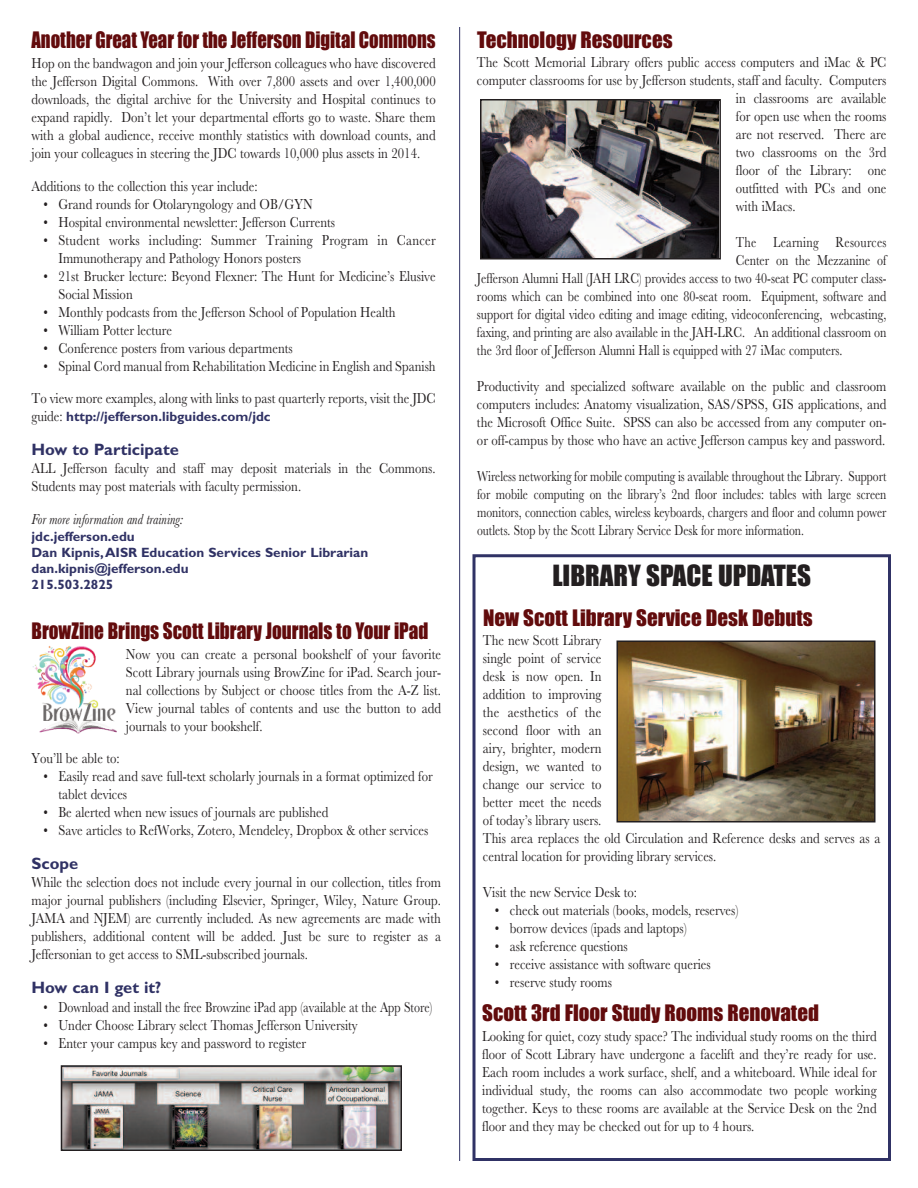
<style>
.page{position:relative;width:918px;height:1188px;background:#fff}
.page>*{position:absolute;margin:0;border:0;box-sizing:border-box;transform-origin:0 0}
.t1{font:27px "Impact";color:#231f20}
.t2{font:21px "Impact";color:#620b0c}
.t3{font:21px "Impact";color:#620b0c;scale:.89 1}
.t4{font:21px "Impact";color:#620b0c;scale:.91 1}
.t5{font:700 16.5px "Gill Sans";color:#303265}
.t6{font:15px/18px "Baskerville";color:#231f20;text-align:justify;scale:.85 1}
.t7{font:15px "Baskerville";color:#231f20;scale:.8 1}
.t8{font:15px/18px "Baskerville";color:#231f20;text-align:justify;scale:.78 1}
.t9{font:15px/18px "Baskerville";letter-spacing:.02em;color:#231f20;scale:.85 1}
.t10{font:italic 15px "Baskerville";color:#231f20;scale:.85 1}
.t11{font:15px "Baskerville";letter-spacing:.02em;color:#231f20;scale:.8 1}
.t12{font:700 13.5px/16.2px "Gill Sans";color:#303265}
.s1{font-family:"Baskerville";font-weight:400;font-size:15px;color:#231f20}
</style>
<div class="page">
<hr style="left:459px;top:27px;width:1px;height:1134px;background:#303265">
<img style="left:64px;top:1068px;width:335px;height:80px">
<div style="left:61px;top:1065px;width:341px;height:86px;border:2px solid #231f20"></div>
<img style="left:33px;top:646px;width:84px;height:88px">
<img style="left:483px;top:102px;width:235px;height:155px">
<div style="left:480px;top:99px;width:241px;height:161px;border:2px solid #231f20"></div>
<div style="left:472px;top:554px;width:419px;height:607px;border:3px solid #303265"></div>
<img style="left:619px;top:643px;width:254px;height:177px">
<div style="left:616px;top:640px;width:260px;height:183px;border:2px solid #231f20"></div>
<h2 class="t3" style="left:32px;top:29px;width:456px">Another Great Year for the Jefferson Digital Commons</h2>
<p class="t6" style="left:31px;top:54px;width:477px">Hop on the bandwagon and join your Jefferson colleagues who have discovered the Jefferson Digital Commons. With over 7,800 assets and over 1,400,000 downloads, the digital archive for the University and Hospital continues to expand rapidly. Don’t let your departmental efforts go to waste. Share them with a global audience, receive monthly statistics with download counts, and join your colleagues in steering the JDC towards 10,000 plus assets in 2014.</p>
<p class="t6" style="left:31px;top:176px;width:268px">Additions to the collection this year include:</p>
<p class="t6" style="left:43px;top:194px;width:318px">• Grand rounds for Otolaryngology and OB/GYN</p>
<p class="t6" style="left:43px;top:212px;width:345px">• Hospital environmental newsletter: Jefferson Currents</p>
<p class="t9" style="left:58px;top:230px;width:445px;text-indent:-15px">• Student works including: Summer Training Program in Cancer<br>Immunotherapy and Pathology Honors posters</p>
<p class="t6" style="left:58px;top:266px;width:445px;text-indent:-15px">• 21st Brucker lecture: Beyond Flexner: The Hunt for Medicine’s Elusive<br>Social Mission</p>
<p class="t6" style="left:43px;top:302px;width:416px">• Monthly podcasts from the Jefferson School of Population Health</p>
<p class="t6" style="left:43px;top:320px;width:153px">• William Potter lecture</p>
<p class="t6" style="left:43px;top:338px;width:295px">• Conference posters from various departments</p>
<p class="t6" style="left:31px;top:349px;width:477px;line-height:32.4px;text-align:right">• Spinal Cord manual from Rehabilitation Medicine in English and Spanish<br>To view more examples, along with links to past quarterly reports, visit the JDC</p>
<p class="t12" style="left:31px;top:408px;width:241px"><span class="s1">guide:</span> http://jefferson.libguides.com/jdc</p>
<p class="t5" style="left:32px;top:439px;width:149px">How to Participate</p>
<p class="t6" style="left:31px;top:459px;width:477px">ALL Jefferson faculty and staff may deposit materials in the Commons.<br>Students may post materials with faculty permission.</p>
<p class="t10" style="left:31px;top:510px;width:180px">For more information and training:</p>
<p class="t12" style="left:31px;top:528px;width:338px">jdc.jefferson.edu<br>Dan Kipnis,AISR Education Services Senior Librarian dan.kipnis@jefferson.edu<br>215.503.2825</p>
<h2 class="t4" style="left:31px;top:619px;width:438px">BrowZine Brings Scott Library Journals to Your iPad</h2>
<p class="t6" style="left:126px;top:645px;width:372px">Now you can create a personal bookshelf of your favorite Scott Library journals using BrowZine for iPad. Search jour&shy;nal collections by Subject or choose titles from the A-Z list.<br>View journal tables of contents and use the button to add journals to your bookshelf.</p>
<p class="t6" style="left:31px;top:749px;width:105px">You’ll be able to:</p>
<p class="t6" style="left:58px;top:767px;width:442px;text-indent:-15px">• Easily read and save full-text scholarly journals in a format optimized for tablet devices</p>
<p class="t6" style="left:43px;top:803px;width:337px">• Be alerted when new issues of journals are published</p>
<p class="t6" style="left:43px;top:821px;width:454px">• Save articles to RefWorks, Zotero, Mendeley, Dropbox &amp; other services</p>
<p class="t5" style="left:32px;top:854px;width:48px">Scope</p>
<p class="t6" style="left:31px;top:873px;width:483px">While the selection does not include every journal in our collection, titles from major journal publishers (including Elsevier, Springer, Wiley, Nature Group.<br>JAMA and NJEM) are currently included. As new agreements are made with publishers, additional content will be added. Just be sure to register as a Jeffersonian to get access to SML-subscribed journals.</p>
<p class="t5" style="left:32px;top:978px;width:131px">How can I get it?</p>
<p class="t7" style="left:43px;top:998px;width:488px">• Download and install the free Browzine iPad app (available at the App Store)</p>
<p class="t6" style="left:43px;top:1015px;width:371px">• Under Choose Library select Thomas Jefferson University</p>
<p class="t6" style="left:43px;top:1033px;width:311px">• Enter your campus key and password to register</p>
<h2 class="t2" style="left:477px;top:29px;width:197px">Technology Resources</h2>
<p class="t6" style="left:477px;top:53px;width:483px">The Scott Memorial Library offers public access computers and iMac &amp; PC</p>
<p class="t6" style="left:477px;top:71px;width:483px">computer classrooms for use by Jefferson students, staff and faculty. Computers</p>
<p class="t6" style="left:736px;top:89px;width:179px">in classrooms are available</p>
<p class="t6" style="left:736px;top:107px;width:179px">for open use when the rooms</p>
<p class="t6" style="left:736px;top:125px;width:179px">are not reserved. There are</p>
<p class="t6" style="left:736px;top:143px;width:179px">two classrooms on the 3rd</p>
<p class="t6" style="left:736px;top:161px;width:179px">floor of the Library: one</p>
<p class="t6" style="left:736px;top:179px;width:179px">outfitted with PCs and one</p>
<p class="t6" style="left:736px;top:197px;width:72px">with iMacs.</p>
<p class="t11" style="left:736px;top:233px;width:190px">The Learning Resources</p>
<p class="t7" style="left:736px;top:251px;width:190px">Center on the Mezzanine of</p>
<p class="t7" style="left:477px;top:269px;width:513px">Jefferson Alumni Hall (JAH LRC) provides access to two 40-seat PC computer class-</p>
<p class="t7" style="left:477px;top:287px;width:513px">rooms which can be combined into one 80-seat room. Equipment, software and</p>
<p class="t7" style="left:477px;top:305px;width:513px">support for digital video editing and image editing, videoconferencing, webcasting,</p>
<p class="t7" style="left:477px;top:323px;width:513px">faxing, and printing are also available in the JAH-LRC. An additional classroom on</p>
<p class="t7" style="left:477px;top:341px;width:458px">the 3rd floor of Jefferson Alumni Hall is equipped with 27 iMac computers.</p>
<p class="t6" style="left:477px;top:377px;width:483px">Productivity and specialized software available on the public and classroom computers includes: Anatomy visualization, SAS/SPSS, GIS applications, and the Microsoft Office Suite. SPSS can also be accessed from any computer on&shy;or off-campus by those who have an active Jefferson campus key and password.</p>
<p class="t8" style="left:477px;top:467px;width:527px">Wireless networking for mobile computing is available throughout the Library. Support for mobile computing on the library’s 2nd floor includes: tables with large screen monitors, connection cables, wireless keyboards, chargers and floor and column power outlets. Stop by the Scott Library Service Desk for more information.</p>
<h1 class="t1" style="left:552px;top:561px;width:260px">LIBRARY SPACE UPDATES</h1>
<h2 class="t2" style="left:483px;top:607px;width:331px">New Scott Library Service Desk Debuts</h2>
<p class="t6" style="left:483px;top:631px;width:469px;text-align:left">The new Scott Library<br>single point of service<br>desk is now open. In<br>addition to improving<br>the aesthetics of the<br>second floor with an<br>airy, brighter, modern<br>design, we wanted to<br>change our service to<br>better meet the needs<br>of today’s library users.<br>This area replaces the old Circulation and Reference desks and serves as a central location for providing library services.</p>
<p class="t6" style="left:483px;top:883px;width:183px">Visit the new Service Desk to:</p>
<p class="t6" style="left:495px;top:901px;width:288px">• check out materials (books, models, reserves)</p>
<p class="t6" style="left:495px;top:919px;width:227px">• borrow devices (ipads and laptops)</p>
<p class="t6" style="left:495px;top:937px;width:158px">• ask reference questions</p>
<p class="t6" style="left:495px;top:955px;width:255px">• receive assistance with software queries</p>
<p class="t6" style="left:495px;top:973px;width:139px">• reserve study rooms</p>
<h2 class="t2" style="left:482px;top:1002px;width:338px">Scott 3rd Floor Study Rooms Renovated</h2>
<p class="t6" style="left:482px;top:1027px;width:466px">Looking for quiet, cozy study space? The individual study rooms on the third floor of Scott Library have undergone a facelift and they’re ready for use.<br>Each room includes a work surface, shelf, and a whiteboard. While ideal for individual study, the rooms can also accommodate two people working together. Keys to these rooms are available at the Service Desk on the 2nd floor and they may be checked out for up to 4 hours.</p>
</div>
